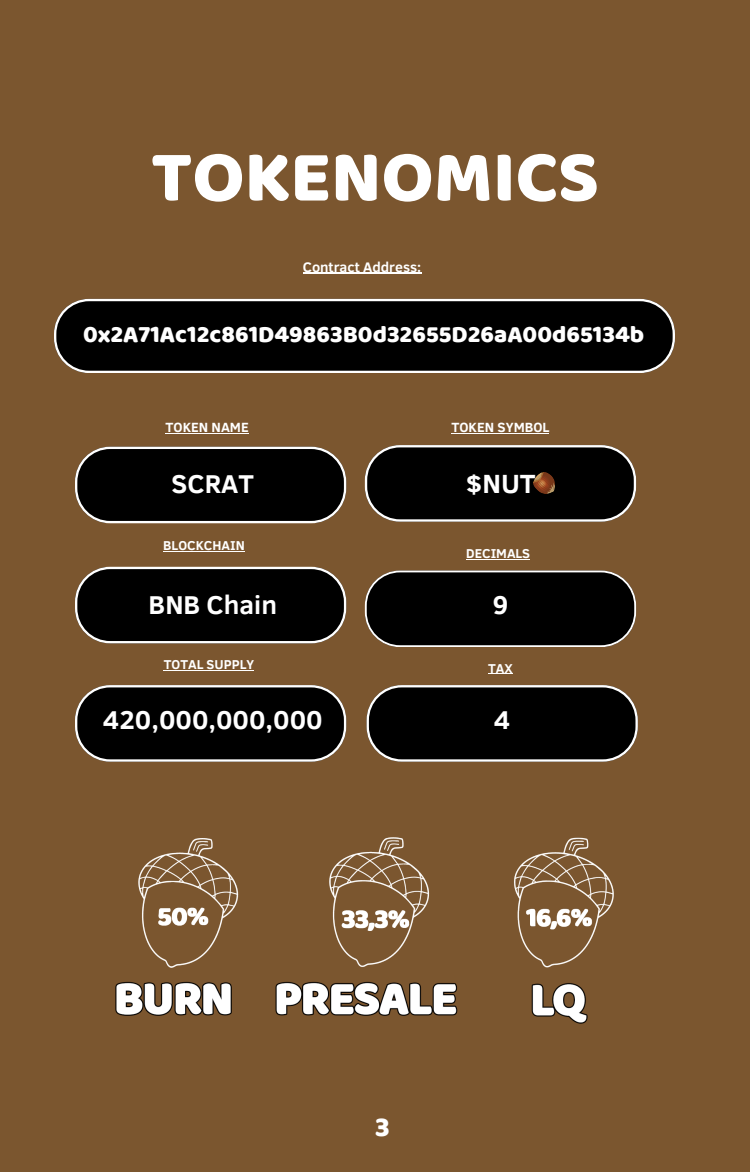
<style>
.page{position:relative;width:750px;height:1172px;background:#7b562f}
.page>*{position:absolute;margin:0;border:0;box-sizing:border-box;transform-origin:0 0}
.t1{font:74.31px "Baloo";color:#fff}
.t2{font:28.12px "Baloo";color:#fff}
.t3{font:700 27px "Clear Sans";color:#fff}
.t4{font:700 26.44px "Clear Sans";color:#fff}
.t5{font:24.38px "Baloo";color:#fff}
.t6{font:700 14.19px "Clear Sans";color:#fff}
.t7{font:700 13.69px "Clear Sans";color:#fff}
.t8{font:700 13.19px "Clear Sans";color:#fff}
</style>
<div class="page">
<svg style="left:75px;top:567px;width:271px;height:76px;background:#161412"></svg>
<svg style="left:365px;top:570px;width:271px;height:77px;background:#141210"></svg>
<svg style="left:75px;top:447px;width:271px;height:76px;background:#161412"></svg>
<svg style="left:365px;top:445px;width:271px;height:76px;background:#161412"></svg>
<svg style="left:75px;top:685px;width:271px;height:76px;background:#12100f"></svg>
<svg style="left:367px;top:685px;width:271px;height:66px;background:#100f0e"></svg>
<svg style="left:54px;top:299px;width:621px;height:74px;background:#131212"></svg>
<img style="left:534px;top:472px;width:21px;height:21px">
<img style="left:115px;top:751px;width:513px;height:273px">
<hr style="left:166px;top:433px;width:83px;height:1px;background:#fff">
<hr style="left:451px;top:433px;width:98px;height:1px;background:#fff">
<hr style="left:163px;top:551px;width:82px;height:1px;background:#fff">
<hr style="left:466px;top:559px;width:64px;height:1px;background:#fff">
<hr style="left:164px;top:670px;width:90px;height:1px;background:#fff">
<svg style="left:488px;top:673px;width:25px;height:1px"></svg>
<hr style="left:303px;top:273px;width:118px;height:1px;background:#fff">
<h5 class="t1" style="left:151px;top:131px;width:449px">TOKENOMICS</h5>
<h5 class="t6" style="left:303px;top:256px;width:120px">Contract Address:</h5>
<p class="t5" style="left:83px;top:319px;width:563px">0x2A71Ac12c861D49863B0d32655D26aA00d65134b</p>
<h5 class="t7" style="left:166px;top:417px;width:85px">TOKEN NAME</h5>
<h2 class="t4" style="left:172px;top:464px;width:84px">SCRAT</h2>
<h5 class="t8" style="left:163px;top:536px;width:83px">BLOCKCHAIN</h5>
<h2 class="t7" style="left:451px;top:417px;width:99px">TOKEN SYMBOL</h2>
<h1 class="t3" style="left:466px;top:464px;width:72px">$NUT</h1>
<h5 class="t8" style="left:466px;top:544px;width:65px">DECIMALS</h5>
<h3 class="t4" style="left:149px;top:586px;width:130px">BNB Chain</h3>
<h5 class="t4" style="left:493px;top:586px;width:17px">9</h5>
<h3 class="t8" style="left:164px;top:655px;width:92px">TOTAL SUPPLY</h3>
<p class="t8" style="left:488px;top:658px;width:26px">TAX</p>
<p class="t4" style="left:103px;top:701px;width:221px">420,000,000,000</p>
<p class="t4" style="left:494px;top:701px;width:18px">4</p>
<h4 class="t2" style="left:375px;top:1110px;width:16px">3</h4>
</div>
